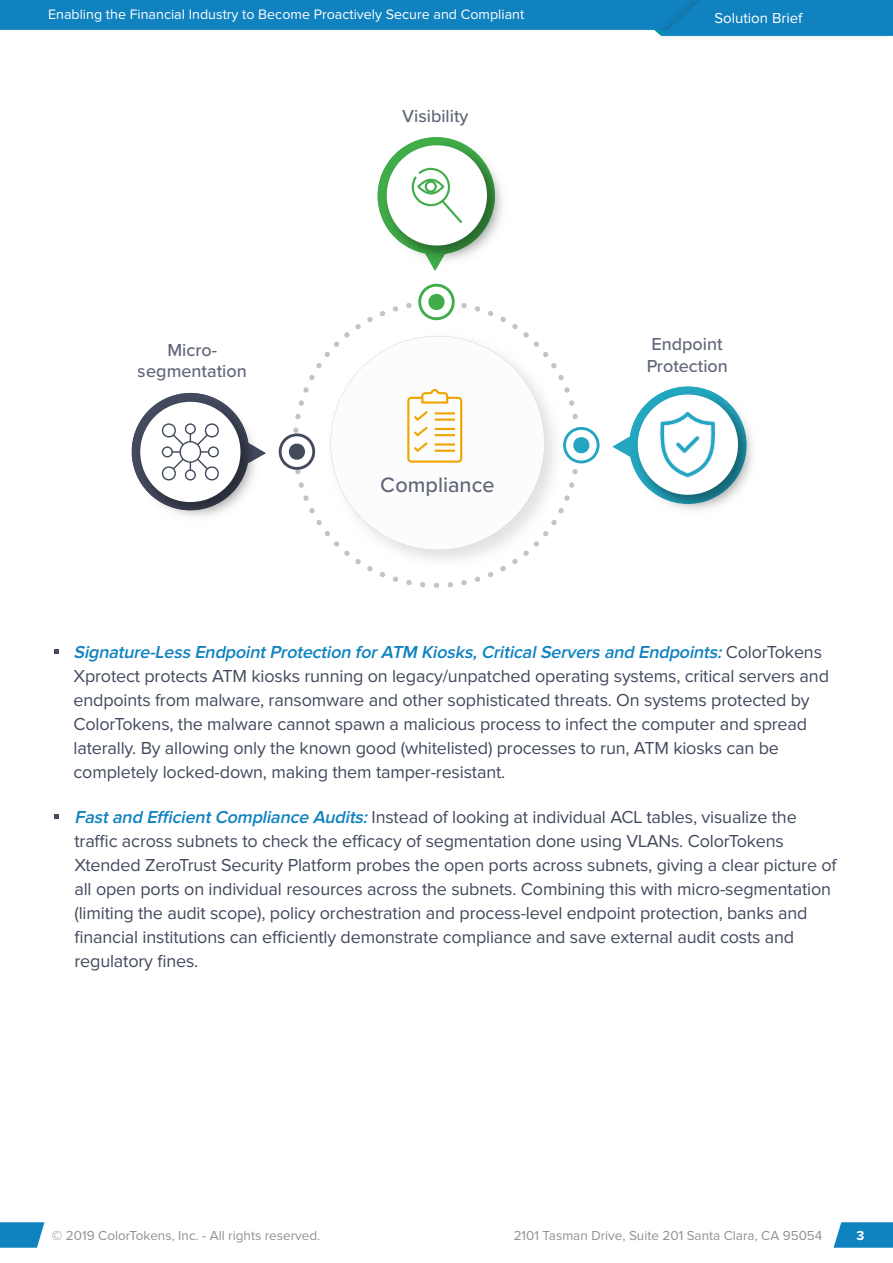
<style>
.page{position:relative;width:893px;height:1263px;background:#fff}
.page>*{position:absolute;margin:0;border:0;box-sizing:border-box;transform-origin:0 0}
.t1{font:500 21.6px "Proxima Nova";color:#434a5e}
.paragraph{font:18px/24px "Proxima Nova";letter-spacing:-.01em;color:#434a5d}
.t2{font:500 18px/21.6px "Proxima Nova";color:#434a5e}
.t3{font:15px "Proxima Nova";color:#fff}
.t4{font:14.25px "Proxima Nova";color:#fff}
.t5{font:13.5px "Proxima Nova";color:#8f9194}
.t6{font:700 13.5px "Proxima Nova";color:#fff}
.s1{font-weight:600;font-style:italic;color:#1082c0}
</style>
<div class="page">
<div style="left:651px;top:0;width:242px;height:42px;background:#f8f8f8"></div>
<svg style="left:0;top:0;width:893px;height:36px;background:#2d91c7"></svg>
<svg style="left:54px;top:650px;width:5px;height:4px"></svg>
<svg style="left:377px;top:137px;width:125px;height:134px"></svg>
<svg style="left:131px;top:392px;width:135px;height:125px"></svg>
<svg style="left:278px;top:284px;width:322px;height:304px"></svg>
<svg style="left:612px;top:386px;width:141px;height:124px"></svg>
<svg style="left:54px;top:815px;width:5px;height:4px"></svg>
<svg style="left:0;top:1222px;width:44px;height:26px"></svg>
<svg style="left:833px;top:1222px;width:60px;height:26px;background:#268dc5"></svg>
<p class="t4" style="left:48px;top:8px;width:478px">Enabling the Financial Industry to Become Proactively Secure and Compliant</p>
<p class="t2" style="left:138px;top:338px;width:110px;text-align:center">Micro&shy;segmentation</p>
<p class="t2" style="left:402px;top:104px;width:68px">Visibility</p>
<p class="t1" style="left:381px;top:468px;width:115px">Compliance</p>
<p class="t3" style="left:714px;top:11px;width:90px">Solution Brief</p>
<p class="t2" style="left:646px;top:333px;width:83px">Endpoint<br>Protection</p>
<p class="paragraph" style="left:74px;top:641px;width:757px"><span class="s1">Signature-Less EndpointProtection forATM Kiosks,CriticalServers and Endpoints:</span>C o l o rTo k e n s Xprotect protects ATM kiosks running on legacy/unpatched operating systems, critical servers and endpoints from malware, ransomware and other sophisticated threats. On systems protected by ColorTokens, the malware cannot spawn a malicious process to infect the computer and spread laterally. By allowing only the known good (whitelisted) processes to run, ATM kiosks can be completely locked-down, making them tamper-resistant.</p>
<p class="paragraph" style="left:74px;top:806px;width:764px"><span class="s1">Fastand EfficientCompliance Audits:</span>Instead of looking at individual ACL tables, visualize the traffic across subnets to check the efficacy of segmentation done using VLANs. ColorTokens Xtended ZeroTrust Security Platform probes the open ports across subnets, giving a clear picture of all open ports on individual resources across the subnets. Combining this with micro-segmentation (limiting the audit scope), policy orchestration and process-level endpoint protection, banks and financial institutions can efficiently demonstrate compliance and save external audit costs and regulatory fines.</p>
<p class="t5" style="left:52px;top:1230px;width:270px">© 2019 ColorTokens, Inc. - All rights reserved.</p>
<p class="t5" style="left:514px;top:1230px;width:310px">2101 Tasman Drive, Suite 201 Santa Clara, CA 95054</p>
<p class="t6" style="left:856px;top:1228px;width:9px">3</p>
</div>
